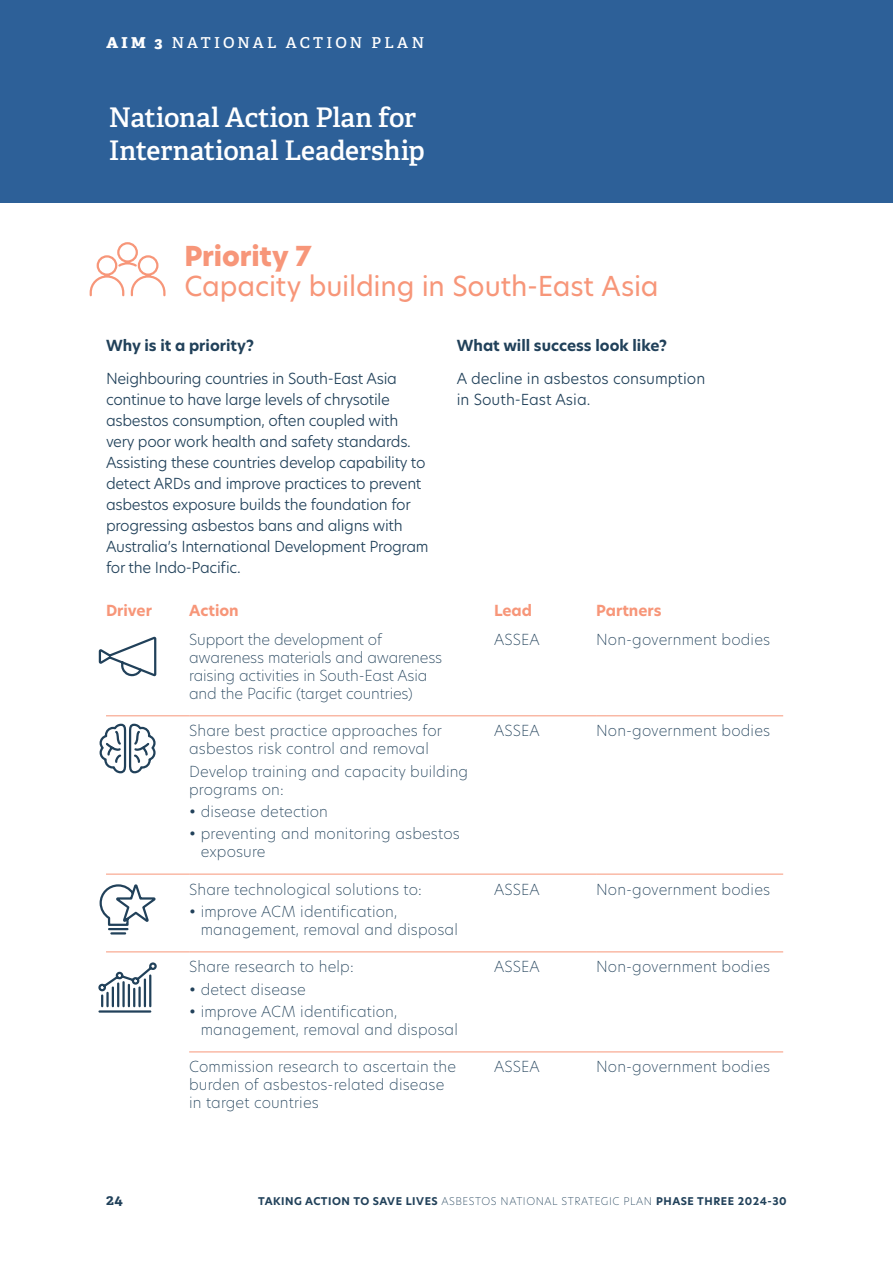
<style>
.page{position:relative;width:893px;height:1263px;background:#fff}
.page>*{position:absolute;margin:0;border:0;box-sizing:border-box;transform-origin:0 0}
.t1{font:600 27px/33px "Adelle";letter-spacing:-.01em;color:#fff}
.t2{font:27px "New Hero";letter-spacing:-.005em;color:#f79679}
.t3{font:800 27px "New Hero";letter-spacing:-.005em;color:#f79679}
.t4{font:200 15px/18px "New Hero";letter-spacing:.01em;color:#21415a}
.t5{font:300 15px/21px "New Hero";letter-spacing:-.02em;color:#21415a}
.t6{font:200 15px/18px "New Hero";letter-spacing:-.01em;color:#21415a}
.t7{font:300 15px/21px "New Hero";color:#21415a}
.t8{font:700 15px "New Hero";color:#21415a}
.t9{font:700 15px "New Hero";color:#f79679}
.t10{font:600 15px "Adelle";letter-spacing:.195em;color:#fff}
.t11{font:700 15px "Adelle";color:#21415a}
.t12{font:700 10.5px "New Hero";letter-spacing:.05em;color:#21415a}
.s1{font-weight:800}
.s2{font-weight:200}
</style>
<div class="page">
<div style="left:0;top:0;width:893px;height:202px;background:#2d6098"></div>
<hr style="left:106px;top:715px;width:83px;height:1px;background:#f79679">
<hr style="left:189px;top:715px;width:305px;height:1px;background:#f79679">
<hr style="left:494px;top:715px;width:102px;height:1px;background:#f79679">
<hr style="left:596px;top:715px;width:187px;height:1px;background:#f79679">
<hr style="left:106px;top:874px;width:83px;height:1px;background:#f79679">
<hr style="left:189px;top:874px;width:305px;height:1px;background:#f79679">
<hr style="left:494px;top:874px;width:102px;height:1px;background:#f79679">
<hr style="left:596px;top:874px;width:187px;height:1px;background:#f79679">
<hr style="left:106px;top:951px;width:83px;height:1px;background:#f79679">
<hr style="left:189px;top:951px;width:305px;height:1px;background:#f79679">
<hr style="left:494px;top:951px;width:102px;height:1px;background:#f79679">
<hr style="left:596px;top:951px;width:187px;height:1px;background:#f79679">
<hr style="left:189px;top:1051px;width:305px;height:1px;background:#f79679">
<hr style="left:494px;top:1051px;width:102px;height:1px;background:#f79679">
<hr style="left:596px;top:1051px;width:187px;height:1px;background:#f79679">
<svg style="left:98px;top:636px;width:59px;height:41px"></svg>
<svg style="left:99px;top:723px;width:57px;height:51px"></svg>
<svg style="left:99px;top:884px;width:57px;height:51px"></svg>
<svg style="left:98px;top:962px;width:59px;height:51px"></svg>
<svg style="left:89px;top:242px;width:77px;height:55px"></svg>
<p class="t10" style="left:106px;top:34px;width:319px"><span class="s1">AIM 3</span> NATIONAL ACTION PLAN</p>
<h1 class="t1" style="left:109px;top:101px;width:318px">National Action Plan for<br>International Leadership</h1>
<h1 class="t3" style="left:185px;top:238px;width:129px">Priority 7</h1>
<h1 class="t2" style="left:185px;top:268px;width:476px">Capacity building in South-East Asia</h1>
<p class="t8" style="left:106px;top:335px;width:150px">Why is it a priority?</p>
<p class="t5" style="left:106px;top:368px;width:324px">Neighbouring countries in South-East Asia continue to have large levels of chrysotile asbestos consumption, often coupled with very poor work health and safety standards.<br>Assisting these countries develop capability to detect ARDs and improve practices to prevent asbestos exposure builds the foundation for progressing asbestos bans and aligns with Australia’s International Development Program for the Indo-Pacific.</p>
<p class="t8" style="left:457px;top:335px;width:212px">What will success look like?</p>
<p class="t7" style="left:457px;top:368px;width:250px">A decline in asbestos consumption in South-East Asia.</p>
<p class="t9" style="left:106px;top:600px;width:47px">Driver</p>
<p class="t9" style="left:189px;top:600px;width:51px">Action</p>
<p class="t9" style="left:494px;top:600px;width:40px">Lead</p>
<p class="t9" style="left:596px;top:600px;width:67px">Partners</p>
<p class="t6" style="left:189px;top:630px;width:255px">Support the development of awareness materials and awareness raising activities in South-East Asia and the Pacific (target countries)</p>
<p class="t4" style="left:494px;top:630px;width:47px">ASSEA</p>
<p class="t4" style="left:596px;top:630px;width:176px">Non-government bodies</p>
<p class="t4" style="left:189px;top:721px;width:254px">Share best practice approaches for asbestos risk control and removal</p>
<p class="t4" style="left:189px;top:762px;width:281px">Develop training and capacity building programs on:</p>
<p class="t4" style="left:189px;top:802px;width:140px">• disease detection</p>
<p class="t4" style="left:201px;top:824px;width:261px;text-indent:-12px">• preventing and monitoring asbestos exposure</p>
<p class="t4" style="left:494px;top:721px;width:47px">ASSEA</p>
<p class="t4" style="left:596px;top:721px;width:176px">Non-government bodies</p>
<p class="t4" style="left:189px;top:880px;width:234px">Share technological solutions to:</p>
<p class="t4" style="left:201px;top:902px;width:259px;text-indent:-12px">• improve ACM identification, management, removal and disposal</p>
<p class="t4" style="left:189px;top:957px;width:166px">Share research to help:</p>
<p class="t4" style="left:189px;top:980px;width:118px">• detect disease</p>
<p class="t4" style="left:201px;top:1002px;width:259px;text-indent:-12px">• improve ACM identification, management, removal and disposal</p>
<p class="t4" style="left:494px;top:880px;width:47px">ASSEA</p>
<p class="t4" style="left:596px;top:880px;width:176px">Non-government bodies</p>
<p class="t4" style="left:494px;top:957px;width:47px">ASSEA</p>
<p class="t4" style="left:596px;top:957px;width:176px">Non-government bodies</p>
<p class="t4" style="left:189px;top:1057px;width:268px">Commission research to ascertain the burden of asbestos-related disease in target countries</p>
<p class="t4" style="left:494px;top:1057px;width:47px">ASSEA</p>
<p class="t4" style="left:596px;top:1057px;width:176px">Non-government bodies</p>
<p class="t11" style="left:106px;top:1190px;width:18px">24</p>
<p class="t12" style="left:258px;top:1194px;width:530px">TAKING ACTION TO SAVE LIVES <span class="s2">ASBESTOS NATIONAL STRATEGIC PLAN</span> PHASE THREE 2024-30</p>
</div>
